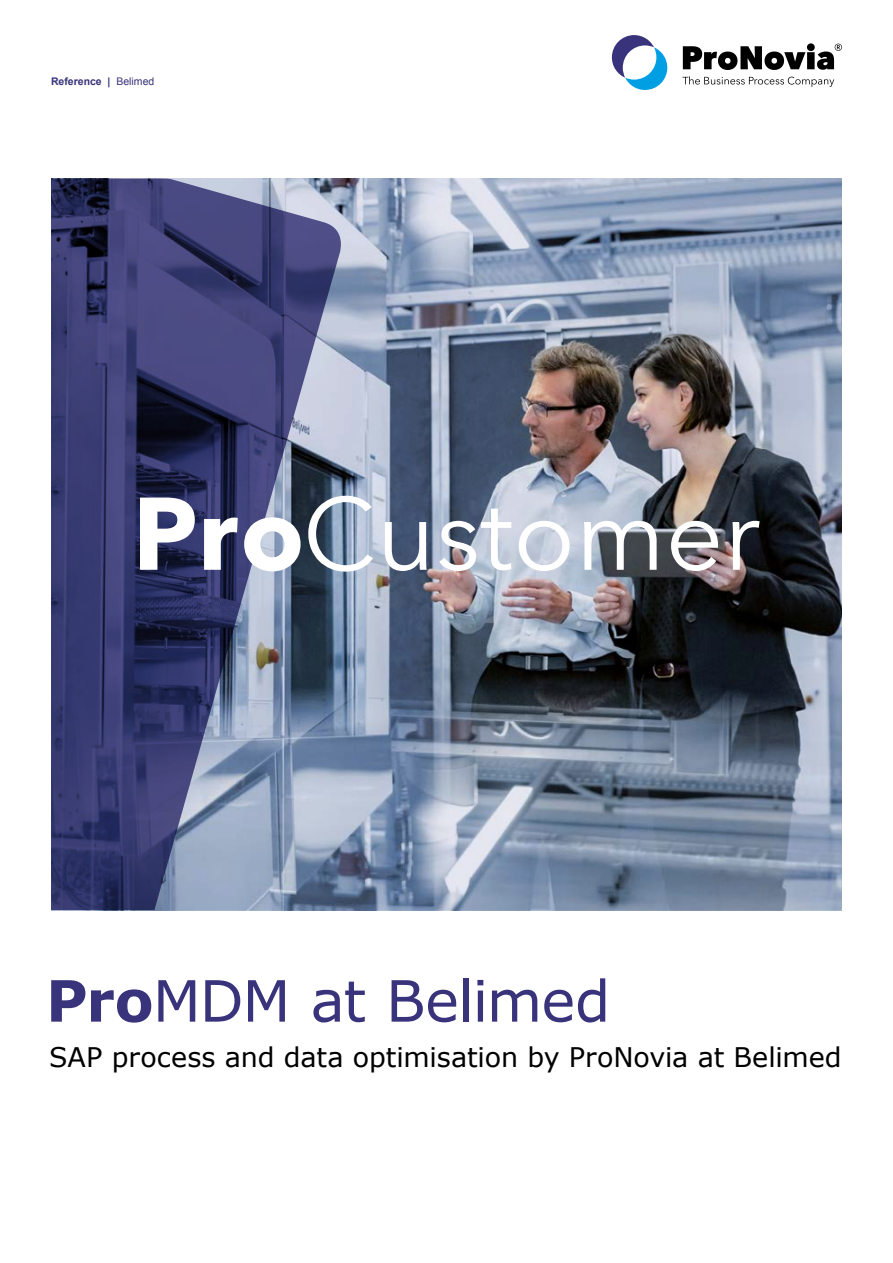
<style>
.page{position:relative;width:893px;height:1263px;background:#fff}
.page>*{position:absolute;margin:0;border:0;box-sizing:border-box;transform-origin:0 0}
.t1{font:102px "Avenir Next";color:#fff}
.t2{font:57px "Verdana";letter-spacing:-.02em;color:#38337b}
.t3{font:27px "Verdana";letter-spacing:-.005em;color:#000}
.t4{font:700 10.5px "Arial";color:#38337b}
.s1{font-weight:400}
.s2{font-weight:700}
</style>
<div class="page">
<img style="left:51px;top:179px;width:791px;height:731px">
<svg style="left:612px;top:35px;width:55px;height:55px"></svg>
<svg style="left:683px;top:43px;width:159px;height:27px"></svg>
<svg style="left:682px;top:76px;width:152px;height:11px"></svg>
<p class="t4" style="left:51px;top:74px;width:105px">Reference | <span class="s1">Belimed</span></p>
<h1 class="t1" style="left:133px;top:448px;width:629px"><span class="s2">Pro</span>Customer</h1>
<h2 class="t2" style="left:46px;top:965px;width:566px"><span class="s2">Pro</span>MDM at Belimed</h2>
<p class="t3" style="left:49px;top:1040px;width:794px">SAP process and data optimisation by ProNovia at Belimed</p>
</div>
